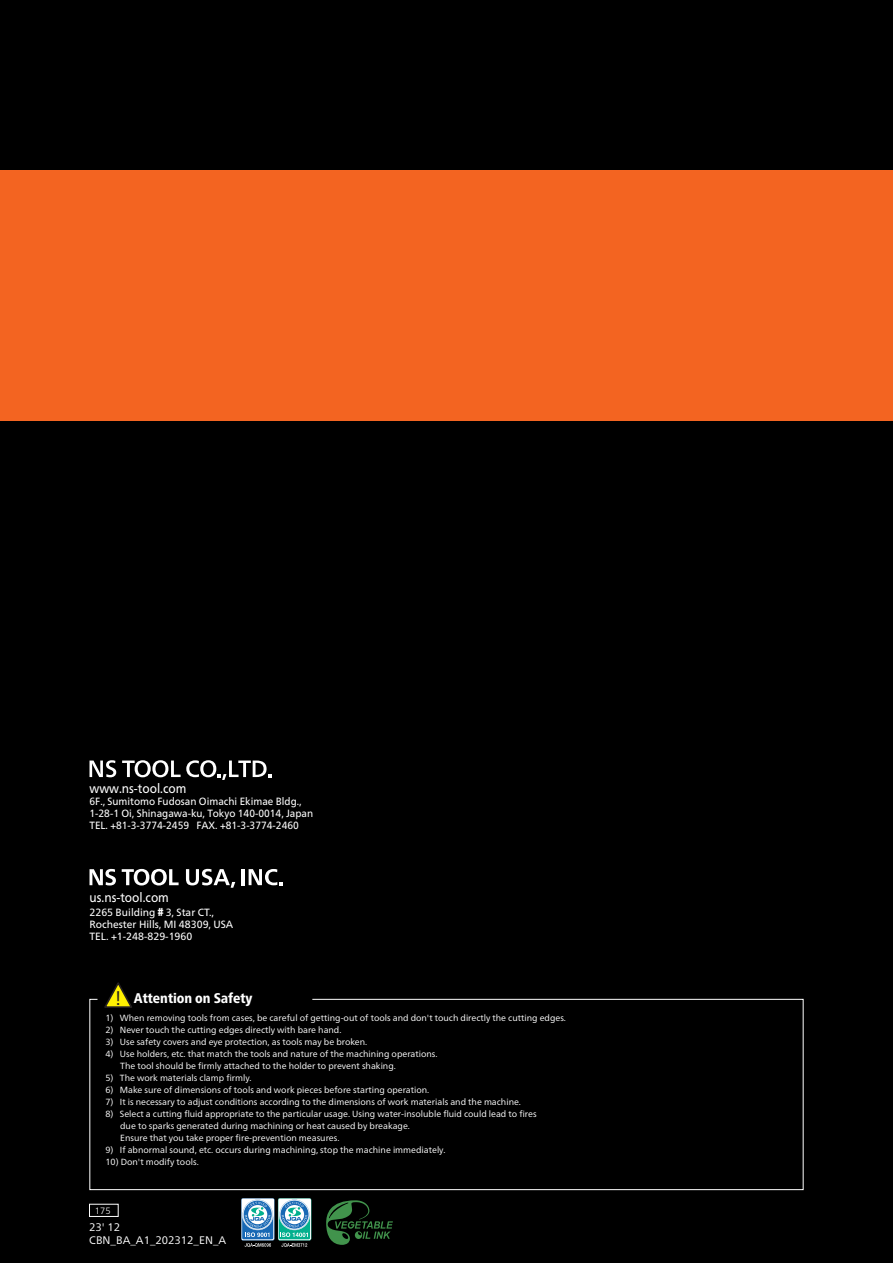
<style>
.page{position:relative;width:893px;height:1263px;background:#000}
.page>*{position:absolute;margin:0;border:0;box-sizing:border-box;transform-origin:0 0}
.t1{font:800 condensed 14.1px "Frutiger Neue LT Pro";color:#fff}
.t2{font:13.2px "Frutiger Neue LT Pro";color:#fff;scale:.9 1}
.t3{font:10.95px/13.5px "Frutiger Neue LT Pro";color:#fff}
.t4{font:10.5px/12px "Frutiger Neue LT Pro";color:#fff;scale:.94 1}
.t5{font:10.5px/12px "Frutiger Neue LT Pro";color:#fff}
.t6{font:300 9.15px "Frutiger Neue LT Pro";color:#fff}
.t7{font:8.85px/12px "Frutiger Neue LT Pro";color:#fff}
.s1{font-family:"Axis Basic Pro N B"}
.s2{font-family:"UD Shin Go NT Pro";font-weight:400;font-stretch:normal;font-size:17.55px;color:#231f20}
</style>
<div class="page">
<div style="left:0;top:170px;width:893px;height:251px;background:#f36421"></div>
<div style="left:89px;top:1204px;width:29px;height:13px;border:1px solid #fff"></div>
<svg style="left:241px;top:1198px;width:70px;height:49px;background:#6a9caf"></svg>
<svg style="left:326px;top:1200px;width:67px;height:45px"></svg>
<svg style="left:109px;top:982px;width:19px;height:17px"></svg>
<svg style="left:89px;top:999px;width:715px;height:191px"></svg>
<svg style="left:186px;top:869px;width:49px;height:19px"></svg>
<hr style="left:241px;top:869px;width:4px;height:16px;background:#fff">
<svg style="left:249px;top:869px;width:34px;height:16px"></svg>
<svg style="left:122px;top:869px;width:57px;height:16px"></svg>
<svg style="left:90px;top:869px;width:26px;height:16px"></svg>
<svg style="left:90px;top:760px;width:26px;height:17px"></svg>
<svg style="left:122px;top:760px;width:149px;height:20px"></svg>
<h2 class="t2" style="left:90px;top:780px;width:109px">www.ns-tool.com</h2>
<p class="t4" style="left:90px;top:796px;width:240px">6F., Sumitomo Fudosan Oimachi Ekimae Bldg.,<br>1-28-1 Oi, Shinagawa-ku, Tokyo 140-0014, Japan<br>TEL. +81-3-3774-2459 FAX. +81-3-3774-2460</p>
<h2 class="t2" style="left:90px;top:889px;width:90px">us.ns-tool.com</h2>
<p class="t5" style="left:90px;top:906px;width:145px">2265 Building<span class="s1">＃</span>3, Star CT.,<br>Rochester Hills, MI 48309, USA<br>TEL. +1-248-829-1960</p>
<h1 class="t1" style="left:109px;top:990px;width:145px"><span class="s2">！</span> Attention on Safety</h1>
<p class="t7" style="left:105px;top:1012px;width:462px">1) When removing tools from cases, be careful of getting-out of tools and don't touch directly the cutting edges.</p>
<p class="t7" style="left:105px;top:1024px;width:238px">2) Never touch the cutting edges directly with bare hand.</p>
<p class="t7" style="left:105px;top:1036px;width:263px">3) Use safety covers and eye protection, as tools may be broken.</p>
<p class="t7" style="left:120px;top:1048px;width:319px;text-indent:-15px">4) Use holders, etc. that match the tools and nature of the machining operations.<br>The tool should be firmly attached to the holder to prevent shaking.</p>
<p class="t7" style="left:105px;top:1072px;width:148px">5) The work materials clamp firmly.</p>
<p class="t7" style="left:105px;top:1084px;width:325px">6) Make sure of dimensions of tools and work pieces before starting operation.</p>
<p class="t7" style="left:105px;top:1096px;width:417px">7) It is necessary to adjust conditions according to the dimensions of work materials and the machine.</p>
<p class="t7" style="left:120px;top:1108px;width:418px;text-indent:-15px">8) Select a cutting fluid appropriate to the particular usage. Using water-insoluble fluid could lead to fires due to sparks generated during machining or heat caused by breakage.<br>Ensure that you take proper fire-prevention measures.</p>
<p class="t7" style="left:105px;top:1144px;width:342px">9) If abnormal sound, etc. occurs during machining, stop the machine immediately.</p>
<p class="t7" style="left:105px;top:1156px;width:95px">10) Don't modify tools.</p>
<p class="t6" style="left:95px;top:1205px;width:17px">175</p>
<p class="t3" style="left:89px;top:1220px;width:139px">23' 12<br>CBN_BA_A1_202312_EN_A</p>
</div>
